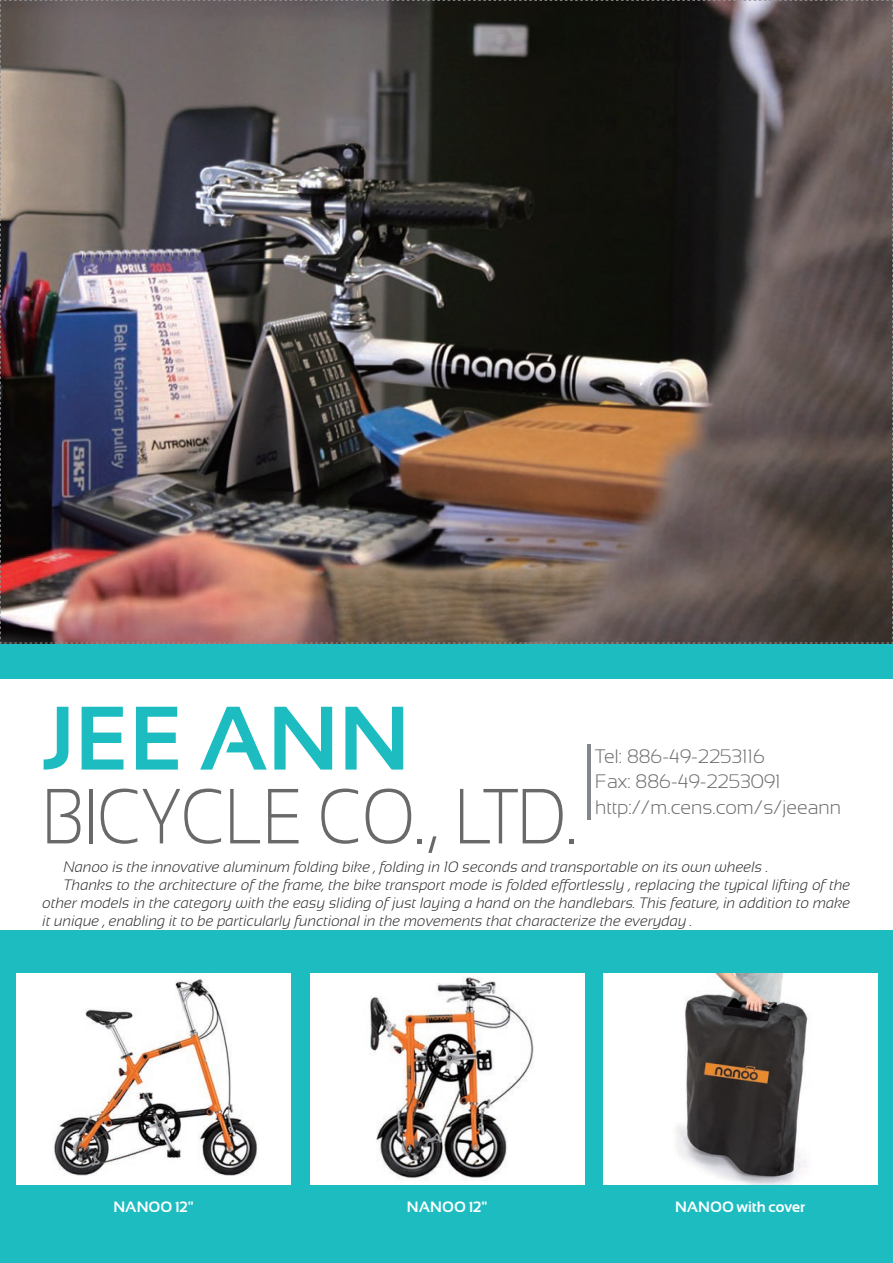
<style>
.page{position:relative;width:893px;height:1263px;background:#fff}
.page>*{position:absolute;margin:0;border:0;box-sizing:border-box;transform-origin:0 0}
.t1{font:700 90px "Sansation";color:#1cbcc1}
.t2{font:300 78px "Sansation";color:#69696c;scale:.84 1}
.t3{font:300 19.5px/25.5px "Sansation";color:#69696c}
.t4{font:italic 300 15px "Sansation";color:#231f20}
.t5{font:700 15px "Sansation";color:#fff}
</style>
<div class="page">
<div style="left:0;top:643px;width:893px;height:620px;background:#1cbcc1"></div>
<div style="left:0;top:679px;width:893px;height:251px;background:#fff"></div>
<div style="left:17px;top:973px;width:274px;height:212px;background:#fff"></div>
<img style="left:54px;top:978px;width:204px;height:198px">
<div style="left:310px;top:973px;width:274px;height:212px;background:#fff"></div>
<img style="left:370px;top:977px;width:164px;height:204px">
<div style="left:604px;top:973px;width:274px;height:212px;background:#fff"></div>
<img style="left:676px;top:973px;width:132px;height:212px">
<hr style="left:587px;top:744px;width:3px;height:76px;background:#83878b">
<img style="left:0;top:0;width:893px;height:644px">
<h1 class="t1" style="left:43px;top:688px;width:369px">JEE ANN</h1>
<h2 class="t2" style="left:43px;top:773px;width:637px">BICYCLE CO., LTD.</h2>
<h3 class="t3" style="left:595px;top:743px;width:247px">Tel: 886-49-2253116<br>Fax: 886-49-2253091 http://m.cens.com/s/jeeann</h3>
<p class="t4" style="left:64px;top:858px;width:706px">Nanoo is the innovative aluminum folding bike , folding in 10 seconds and transportable on its own wheels .</p>
<p class="t4" style="left:64px;top:876px;width:788px">Thanks to the architecture of the frame, the bike transport mode is folded effortlessly , replacing the typical lifting of the</p>
<p class="t4" style="left:43px;top:894px;width:809px">other models in the category with the easy sliding of just laying a hand on the handlebars. This feature, in addition to make</p>
<p class="t4" style="left:43px;top:912px;width:652px">it unique , enabling it to be particularly functional in the movements that characterize the everyday .</p>
<p class="t5" style="left:113px;top:1199px;width:82px">NANOO 12"</p>
<p class="t5" style="left:407px;top:1199px;width:82px">NANOO 12"</p>
<p class="t5" style="left:675px;top:1199px;width:132px">NANOO with cover</p>
</div>
